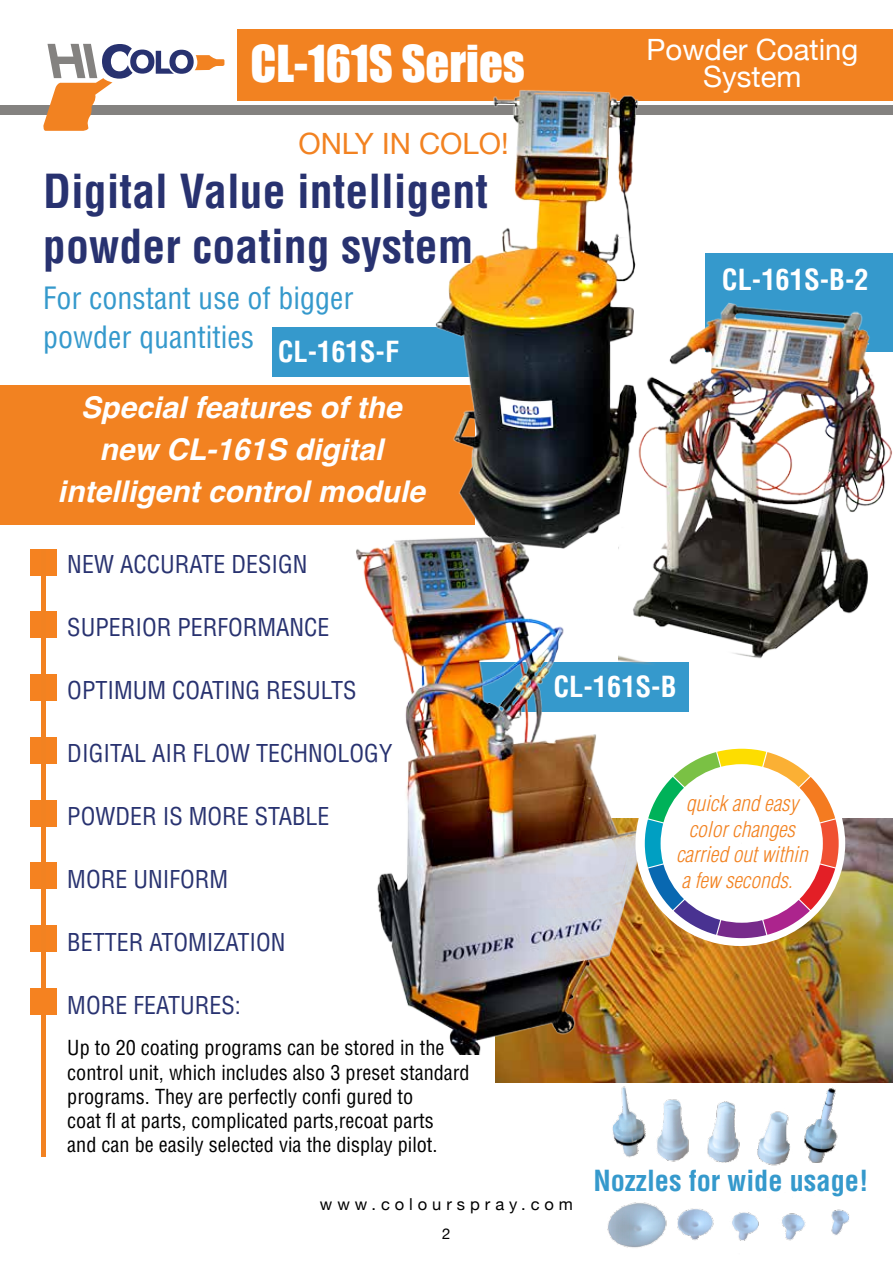
<style>
.page{position:relative;width:893px;height:1263px;background:#fff}
.page>*{position:absolute;margin:0;border:0;box-sizing:border-box;transform-origin:0 0}
.t1{font:46.65px "Impact";color:#fff}
.t2{font:700 condensed 45.75px/54.9px "Helvetica";color:#283270}
.t3{font:italic 700 30px/42px "Helvetica";color:#fff;text-align:center}
.t4{font:condensed 30px/39px "Helvetica";color:#3599cc}
.t5{font:29.25px "Helvetica Neue";color:#fff}
.t6{font:29.25px "Helvetica Neue";color:#f28221}
.t7{font:700 condensed 28.35px "Helvetica";color:#fff}
.t8{font:700 condensed 28.35px "Helvetica";color:#3599cc}
.t9{font:condensed 24px "Helvetica";color:#283270}
.t10{font:italic 300 condensed 21.3px/25.5px "Helvetica";color:#f28221;text-align:center}
.t11{font:condensed 20.25px/24.3px "Helvetica";color:#000}
.t12{font:16.5px "Helvetica Neue";letter-spacing:.3em;color:#000}
.t13{font:15px "Helvetica Neue";color:#000}
</style>
<div class="page">
<div style="left:0;top:106px;width:892px;height:9px;background:#848280"></div>
<div style="left:237px;top:29px;width:655px;height:71px;background:#f28221"></div>
<svg style="left:43px;top:44px;width:181px;height:87px"></svg>
<div style="left:465px;top:663px;width:223px;height:49px;background:#3599cc"></div>
<div style="left:271px;top:328px;width:217px;height:49px;background:#3599cc"></div>
<div style="left:0;top:385px;width:474px;height:139px;background:#f28221"></div>
<img style="left:420px;top:90px;width:321px;height:440px">
<img style="left:495px;top:818px;width:397px;height:264px">
<img style="left:356px;top:530px;width:306px;height:524px">
<div style="left:30px;top:549px;width:27px;height:26px;background:#f58220"></div>
<div style="left:30px;top:611px;width:27px;height:27px;background:#f58220"></div>
<div style="left:30px;top:674px;width:27px;height:27px;background:#f58220"></div>
<div style="left:30px;top:737px;width:27px;height:26px;background:#f58220"></div>
<div style="left:30px;top:800px;width:27px;height:26px;background:#f58220"></div>
<div style="left:30px;top:862px;width:27px;height:27px;background:#f58220"></div>
<div style="left:30px;top:925px;width:27px;height:27px;background:#f58220"></div>
<div style="left:41px;top:549px;width:5px;height:607px;background:#f28221"></div>
<div style="left:30px;top:988px;width:27px;height:26px;background:#f58220"></div>
<img style="left:606px;top:1076px;width:255px;height:172px">
<div style="left:635px;top:741px;width:209px;height:205px;background:#fff;border-radius:50%"></div>
<svg style="left:644px;top:748px;width:194px;height:190px"></svg>
<img style="left:618px;top:238px;width:274px;height:434px">
<h1 class="t1" style="left:250px;top:27px;width:276px">CL-161S Series</h1>
<h3 class="t6" style="left:298px;top:118px;width:212px">ONLY IN COLO!</h3>
<h2 class="t2" style="left:43px;top:164px;width:446px">Digital Value intelligent powder coating system</h2>
<h3 class="t4" style="left:43px;top:278px;width:311px">For constant use of bigger powder quantities</h3>
<h3 class="t7" style="left:277px;top:333px;width:123px">CL-161S-F</h3>
<h3 class="t3" style="left:58px;top:387px;width:368px">Special features of the new CL-161S digital intelligent control module</h3>
<p class="t9" style="left:67px;top:549px;width:242px">NEW ACCURATE DESIGN</p>
<p class="t9" style="left:67px;top:612px;width:264px">SUPERIOR PERFORMANCE</p>
<p class="t9" style="left:67px;top:675px;width:290px">OPTIMUM COATING RESULTS</p>
<p class="t9" style="left:67px;top:738px;width:326px">DIGITAL AIR FLOW TECHNOLOGY</p>
<p class="t9" style="left:67px;top:801px;width:264px">POWDER IS MORE STABLE</p>
<p class="t9" style="left:67px;top:864px;width:162px">MORE UNIFORM</p>
<p class="t9" style="left:67px;top:927px;width:220px">BETTER ATOMIZATION</p>
<p class="t9" style="left:67px;top:990px;width:175px">MORE FEATURES:</p>
<p class="t11" style="left:67px;top:1035px;width:404px">Up to 20 coating programs can be stored in the control unit, which includes also 3 preset standard programs. They are perfectly confi gured to<br>coat fl at parts, complicated parts,recoat parts<br>and can be easily selected via the display pilot.</p>
<h3 class="t5" style="left:646px;top:25px;width:213px">Powder Coating</h3>
<h3 class="t5" style="left:703px;top:52px;width:100px">System</h3>
<h3 class="t7" style="left:721px;top:262px;width:148px">CL-161S-B-2</h3>
<h3 class="t7" style="left:553px;top:669px;width:124px">CL-161S-B</h3>
<p class="t10" style="left:675px;top:790px;width:133px">quick and easy color changes carried out within a few seconds.</p>
<p class="t12" style="left:320px;top:1190px;width:254px">www.colourspray.com</p>
<p class="t13" style="left:442px;top:1221px;width:10px">2</p>
<h3 class="t8" style="left:593px;top:1162px;width:276px">Nozzles for wide usage!</h3>
</div>
